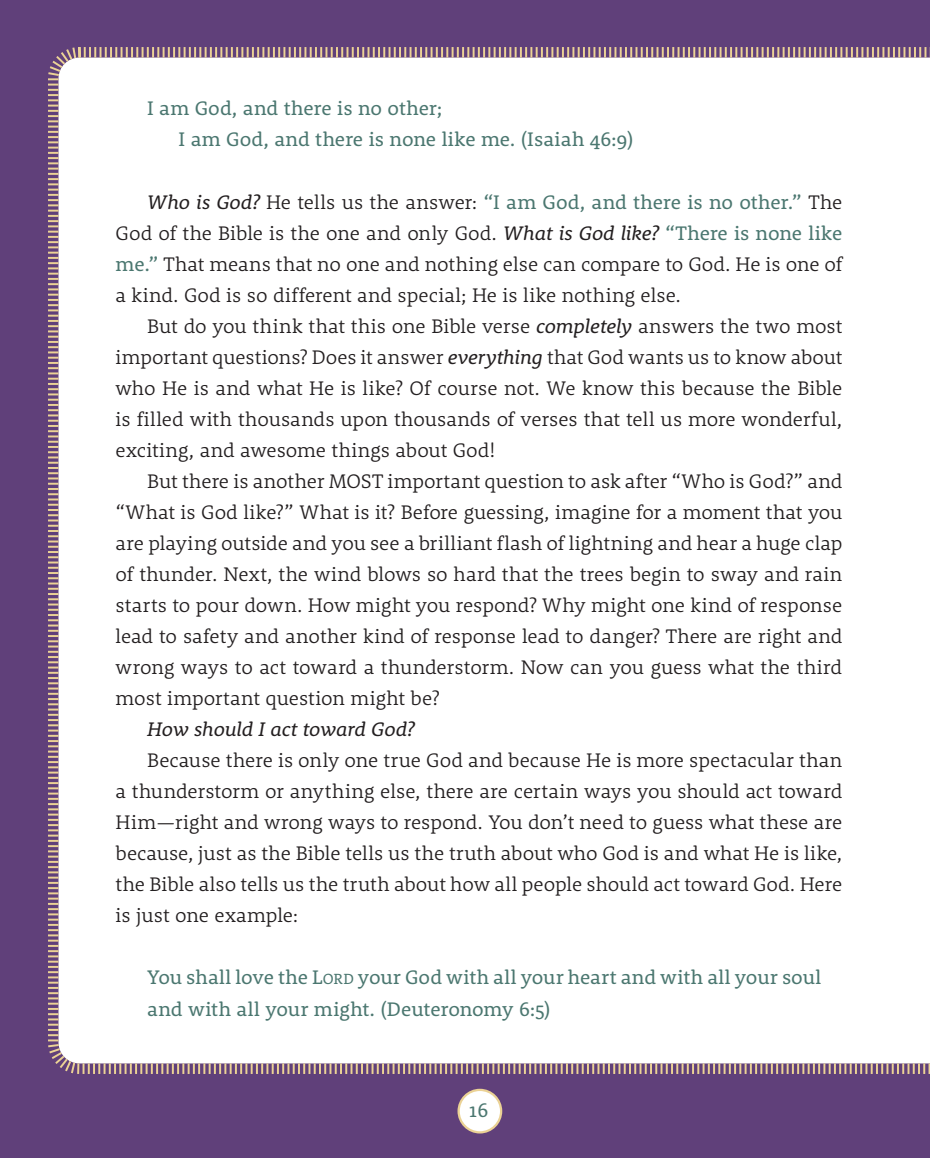
<style>
.page{position:relative;width:930px;height:1158px;background:#fff}
.page>*{position:absolute;margin:0;border:0;box-sizing:border-box;transform-origin:0 0}
.t1{font:300 20.12px/31px "Rooney";color:#231f20;text-align:justify}
.t2{font:20.12px/31px "Rooney";color:#4b7770}
.t3{font:italic 20.12px "Rooney";letter-spacing:-.01em;color:#231f20}
.s1{font-weight:400;font-style:italic}
.s2{font-weight:400;color:#4b7770}
.s3{font-size:15.05px}
</style>
<div class="page">
<div style="left:0;top:0;width:929px;height:1158px;background:#60407a"></div>
<div style="left:48px;top:47px;width:881px;height:1027px;background:#fff"></div>
<div style="left:458px;top:1090px;width:43px;height:42px;background:#fff;border-radius:50%"></div>
<div style="left:457px;top:1088px;width:45px;height:45px;border:2px solid #ebd295;border-radius:50%"></div>
<p class="t2" style="left:179px;top:92px;width:456px;text-indent:-31px">I am God, and there is no other;<br>I am God, and there is none like me. (Isaiah 46:9)</p>
<p class="t1" style="left:116px;top:186px;width:728px;text-indent:31px"><span class="s1">Who is God?</span> He tells us the answer: <span class="s2">“I am God, and there is no other.”</span> The God of the Bible is the one and only God. <span class="s1">What is God like?</span> <span class="s2">“There is none like me.”</span> That means that no one and nothing else can compare to God. He is one of a kind. God is so different and special; He is like nothing else.</p>
<p class="t1" style="left:116px;top:310px;width:728px;text-indent:32px">But do you think that this one Bible verse <span class="s1">completely</span> answers the two most important questions? Does it answer <span class="s1">everything</span> that God wants us to know about who He is and what He is like? Of course not. We know this because the Bible is filled with thousands upon thousands of verses that tell us more wonderful, exciting, and awesome things about God!</p>
<p class="t1" style="left:116px;top:465px;width:728px;text-indent:31px">But there is another MOST important question to ask after “Who is God?” and “What is God like?” What is it? Before guessing, imagine for a moment that you are playing outside and you see a brilliant flash of lightning and hear a huge clap of thunder. Next, the wind blows so hard that the trees begin to sway and rain starts to pour down. How might you respond? Why might one kind of response lead to safety and another kind of response lead to danger? There are right and wrong ways to act toward a thunderstorm. Now can you guess what the third most important question might be?</p>
<p class="t3" style="left:147px;top:716px;width:269px">How should I act toward God?</p>
<p class="t1" style="left:116px;top:744px;width:728px;text-indent:31px">Because there is only one true God and because He is more spectacular than a thunderstorm or anything else, there are certain ways you should act toward Him—right and wrong ways to respond. You don’t need to guess what these are because, just as the Bible tells us the truth about who God is and what He is like, the Bible also tells us the truth about how all people should act toward God. Here is just one example:</p>
<p class="t2" style="left:147px;top:961px;width:675px;line-height:31.8px">You shall love the L<span class="s3">ord</span> your God with all your heart and with all your soul and with all your might. (Deuteronomy 6:5)</p>
<p class="t2" style="left:469px;top:1093px;width:21px">16</p>
</div>
